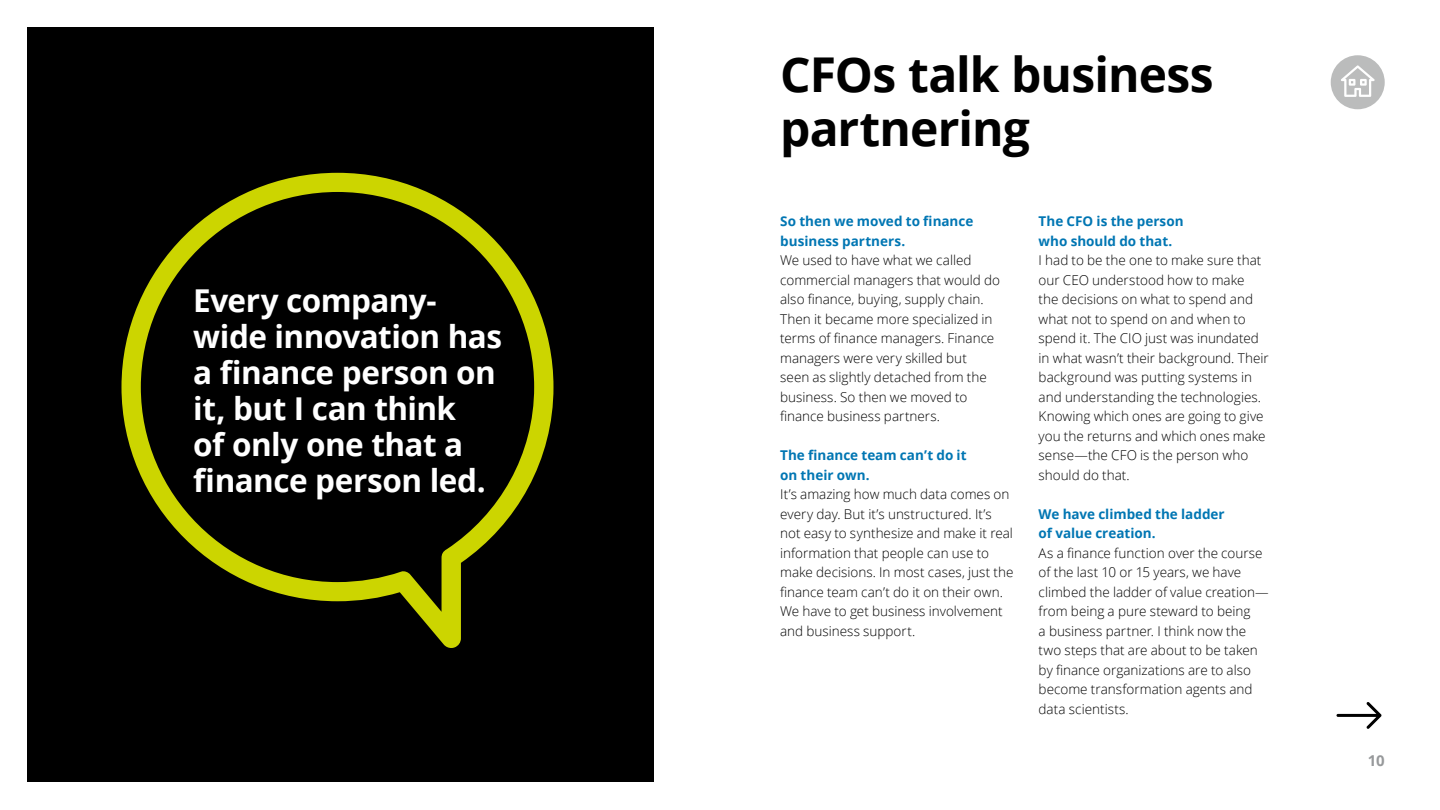
<style>
.page{position:relative;width:1440px;height:810px;background:#fff}
.page>*{position:absolute;margin:0;border:0;box-sizing:border-box;transform-origin:0 0}
.t1{font:700 48px/54px "Open Sans";letter-spacing:-.02em;color:#000}
.t2{font:700 31.5px/36px "Open Sans";letter-spacing:-.015em;color:#fff}
.t3{font:700 15px "Open Sans";color:#97999b}
.t4{font:300 13.5px/19.5px "Open Sans";color:#000}
.t5{font:700 13.5px/19.5px "Open Sans";color:#0076b3}
</style>
<div class="page">
<svg style="left:1331px;top:55px;width:54px;height:54px"></svg>
<div style="left:28px;top:28px;width:626px;height:754px;background:#000"></div>
<svg style="left:121px;top:173px;width:432px;height:475px"></svg>
<svg style="left:1336px;top:702px;width:46px;height:27px"></svg>
<h2 class="t2" style="left:193px;top:281px;width:310px">Every company&shy;wide innovation has a finance person on it, but I can think<br>of only one that a finance person led.</h2>
<h1 class="t1" style="left:780px;top:46px;width:435px">CFOs talk business partnering</h1>
<p class="t5" style="left:780px;top:211px;width:195px">So then we moved to finance business partners.</p>
<p class="t4" style="left:780px;top:250px;width:222px">We used to have what we called commercial managers that would do also finance, buying, supply chain.<br>Then it became more specialized in terms of finance managers. Finance managers were very skilled but<br>seen as slightly detached from the business. So then we moved to finance business partners.</p>
<p class="t5" style="left:780px;top:445px;width:188px">The finance team can’t do it on their own.</p>
<p class="t4" style="left:780px;top:484px;width:235px">It’s amazing how much data comes on every day. But it’s unstructured. It’s not easy to synthesize and make it real information that people can use to make decisions. In most cases, just the finance team can’t do it on their own.<br>We have to get business involvement and business support.</p>
<p class="t5" style="left:1039px;top:211px;width:147px">The CFO is the person who should do that.</p>
<p class="t4" style="left:1039px;top:250px;width:232px">I had to be the one to make sure that our CEO understood how to make<br>the decisions on what to spend and what not to spend on and when to spend it. The CIO just was inundated in what wasn’t their background. Their background was putting systems in and understanding the technologies.<br>Knowing which ones are going to give you the returns and which ones make sense—the CFO is the person who should do that.</p>
<p class="t5" style="left:1039px;top:504px;width:188px">We have climbed the ladder of value creation.</p>
<p class="t4" style="left:1039px;top:543px;width:232px">As a finance function over the course of the last 10 or 15 years, we have climbed the ladder of value creation— from being a pure steward to being<br>a business partner. I think now the two steps that are about to be taken by finance organizations are to also become transformation agents and data scientists.</p>
<p class="t3" style="left:1368px;top:750px;width:18px">10</p>
</div>
